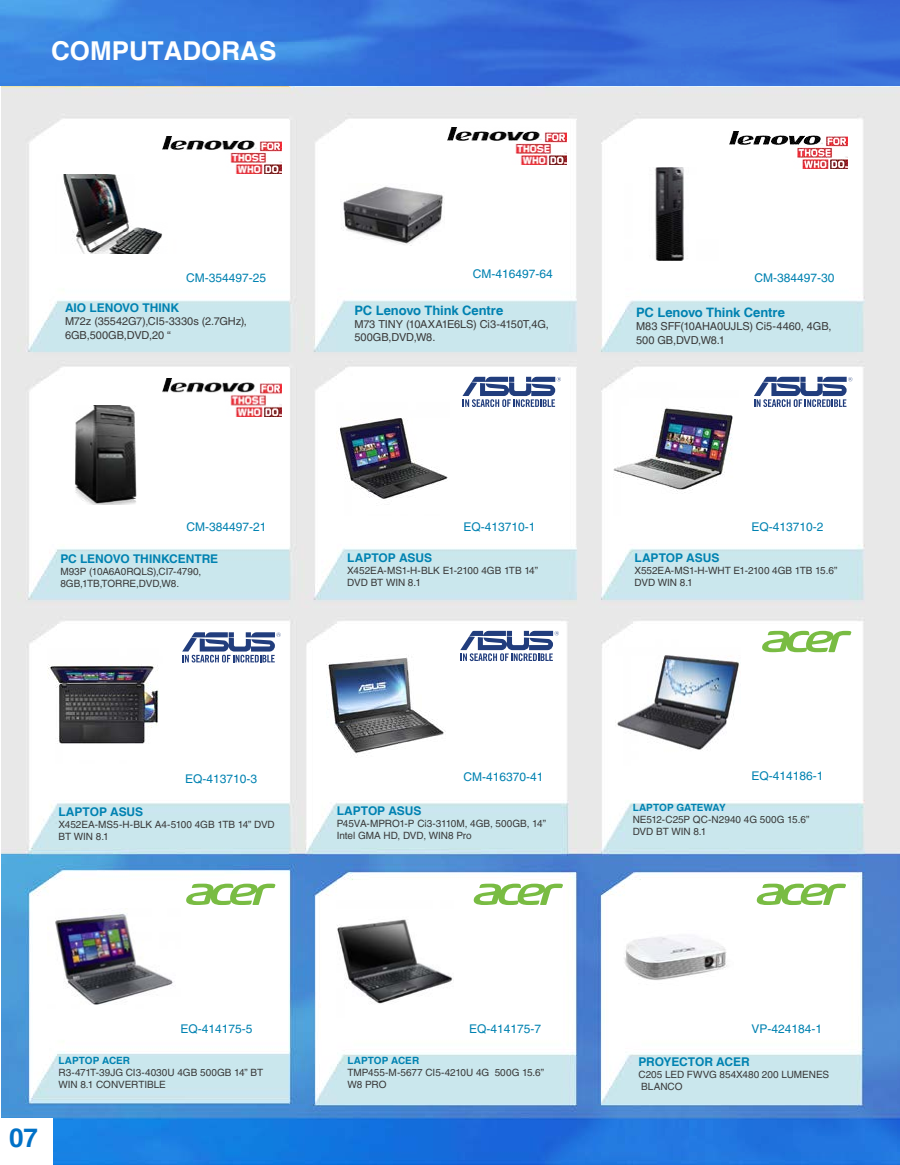
<style>
.page{position:relative;width:900px;height:1165px;background:#fff}
.page>*{position:absolute;margin:0;border:0;box-sizing:border-box;transform-origin:0 0}
.t1{font:700 26px "Helvetica";color:#fff}
.t2{font:700 26px "Helvetica";color:#0071c7}
.t3{font:700 13px "Helvetica";letter-spacing:-.005em;color:#0082b1}
.t4{font:12px "Helvetica CE";color:#0082b1}
.t5{font:700 12px "Helvetica";letter-spacing:-.005em;color:#0082b1}
.t6{font:11px/13.2px "Helvetica";letter-spacing:-.01em;color:#3a3a3a}
.t7{font:10px/12px "Helvetica";letter-spacing:-.005em;color:#3a3a3a}
.t8{font:700 10px "Helvetica";letter-spacing:.005em;color:#0082b1}
</style>
<div class="page">
<img style="left:1px;top:85px;width:899px;height:1079px">
<img style="left:0;top:0;width:900px;height:85px">
<img style="left:163px;top:137px;width:118px;height:37px">
<img style="left:448px;top:128px;width:118px;height:37px">
<img style="left:48px;top:174px;width:129px;height:80px">
<img style="left:340px;top:184px;width:105px;height:62px">
<img style="left:625px;top:167px;width:93px;height:94px">
<img style="left:729px;top:132px;width:119px;height:37px">
<img style="left:163px;top:379px;width:118px;height:37px">
<img style="left:59px;top:406px;width:96px;height:98px">
<svg style="left:182px;top:632px;width:99px;height:31px"></svg>
<img style="left:336px;top:402px;width:114px;height:114px">
<svg style="left:462px;top:377px;width:99px;height:30px"></svg>
<img style="left:605px;top:383px;width:133px;height:133px">
<svg style="left:754px;top:377px;width:98px;height:30px"></svg>
<img style="left:47px;top:649px;width:116px;height:115px">
<img style="left:326px;top:647px;width:120px;height:119px">
<svg style="left:460px;top:631px;width:99px;height:30px"></svg>
<img style="left:615px;top:640px;width:125px;height:125px">
<svg style="left:761px;top:631px;width:90px;height:21px"></svg>
<svg style="left:473px;top:884px;width:90px;height:21px"></svg>
<img style="left:47px;top:909px;width:133px;height:99px">
<svg style="left:185px;top:884px;width:90px;height:21px"></svg>
<img style="left:337px;top:900px;width:117px;height:117px">
<img style="left:624px;top:898px;width:109px;height:114px">
<svg style="left:756px;top:884px;width:90px;height:21px"></svg>
<div style="left:0;top:1118px;width:53px;height:47px;background:#fff"></div>
<h1 class="t1" style="left:51px;top:35px;width:227px">COMPUTADORAS</h1>
<p class="t4" style="left:186px;top:271px;width:82px">CM-354497-25</p>
<p class="t5" style="left:65px;top:301px;width:116px">AIO LENOVO THINK</p>
<p class="t6" style="left:65px;top:315px;width:183px">M72z (35542G7),CI5-3330s (2.7GHz),<br>6GB,500GB,DVD,20 “</p>
<p class="t4" style="left:473px;top:267px;width:82px">CM-416497-64</p>
<p class="t4" style="left:755px;top:271px;width:82px">CM-384497-30</p>
<h2 class="t3" style="left:354px;top:302px;width:150px">PC Lenovo Think Centre</h2>
<p class="t6" style="left:354px;top:318px;width:196px">M73 TINY (10AXA1E6LS) Ci3-4150T,4G,<br>500GB,DVD,W8.</p>
<h2 class="t3" style="left:636px;top:305px;width:150px">PC Lenovo Think Centre</h2>
<p class="t6" style="left:636px;top:320px;width:197px">M83 SFF(10AHA0UJLS) Ci5-4460, 4GB,<br>500 GB,DVD,W8.1</p>
<p class="t4" style="left:464px;top:520px;width:74px">EQ-413710-1</p>
<p class="t4" style="left:187px;top:520px;width:82px">CM-384497-21</p>
<p class="t4" style="left:752px;top:520px;width:74px">EQ-413710-2</p>
<p class="t5" style="left:60px;top:551px;width:159px">PC LENOVO THINKCENTRE</p>
<p class="t7" style="left:60px;top:565px;width:142px">M93P (10A6A0RQLS),CI7-4790,<br>8GB,1TB,TORRE,DVD,W8.</p>
<p class="t5" style="left:347px;top:550px;width:86px">LAPTOP ASUS</p>
<p class="t7" style="left:347px;top:564px;width:192px">X452EA-MS1-H-BLK E1-2100 4GB 1TB 14”<br>DVD BT WIN 8.1</p>
<p class="t5" style="left:635px;top:550px;width:86px">LAPTOP ASUS</p>
<p class="t7" style="left:635px;top:564px;width:204px">X552EA-MS1-H-WHT E1-2100 4GB 1TB 15.6”<br>DVD WIN 8.1</p>
<p class="t4" style="left:185px;top:771px;width:74px">EQ-413710-3</p>
<p class="t5" style="left:58px;top:805px;width:86px">LAPTOP ASUS</p>
<p class="t7" style="left:58px;top:819px;width:218px">X452EA-MS5-H-BLK A4-5100 4GB 1TB 14” DVD<br>BT WIN 8.1</p>
<p class="t4" style="left:464px;top:770px;width:82px">CM-416370-41</p>
<p class="t4" style="left:752px;top:769px;width:74px">EQ-414186-1</p>
<p class="t5" style="left:337px;top:803px;width:86px">LAPTOP ASUS</p>
<p class="t7" style="left:337px;top:817px;width:211px">P45VA-MPRO1-P Ci3-3110M, 4GB, 500GB, 14”<br>Intel GMA HD, DVD, WIN8 Pro</p>
<p class="t8" style="left:633px;top:802px;width:94px">LAPTOP GATEWAY</p>
<p class="t7" style="left:633px;top:814px;width:178px">NE512-C25P QC-N2940 4G 500G 15.6”<br>DVD BT WIN 8.1</p>
<h1 class="t2" style="left:9px;top:1122px;width:30px">07</h1>
<p class="t4" style="left:469px;top:1022px;width:74px">EQ-414175-7</p>
<p class="t4" style="left:180px;top:1022px;width:74px">EQ-414175-5</p>
<p class="t4" style="left:752px;top:1022px;width:72px">VP-424184-1</p>
<p class="t8" style="left:58px;top:1055px;width:73px">LAPTOP ACER</p>
<p class="t7" style="left:58px;top:1067px;width:206px">R3-471T-39JG CI3-4030U 4GB 500GB 14” BT<br>WIN 8.1 CONVERTIBLE</p>
<p class="t8" style="left:348px;top:1055px;width:73px">LAPTOP ACER</p>
<p class="t7" style="left:348px;top:1067px;width:198px">TMP455-M-5677 CI5-4210U 4G 500G 15.6”<br>W8 PRO</p>
<p class="t5" style="left:639px;top:1054px;width:113px">PROYECTOR ACER</p>
<p class="t7" style="left:639px;top:1068px;width:192px">C205 LED FWVG 854X480 200 LUMENES<br>BLANCO</p>
</div>
